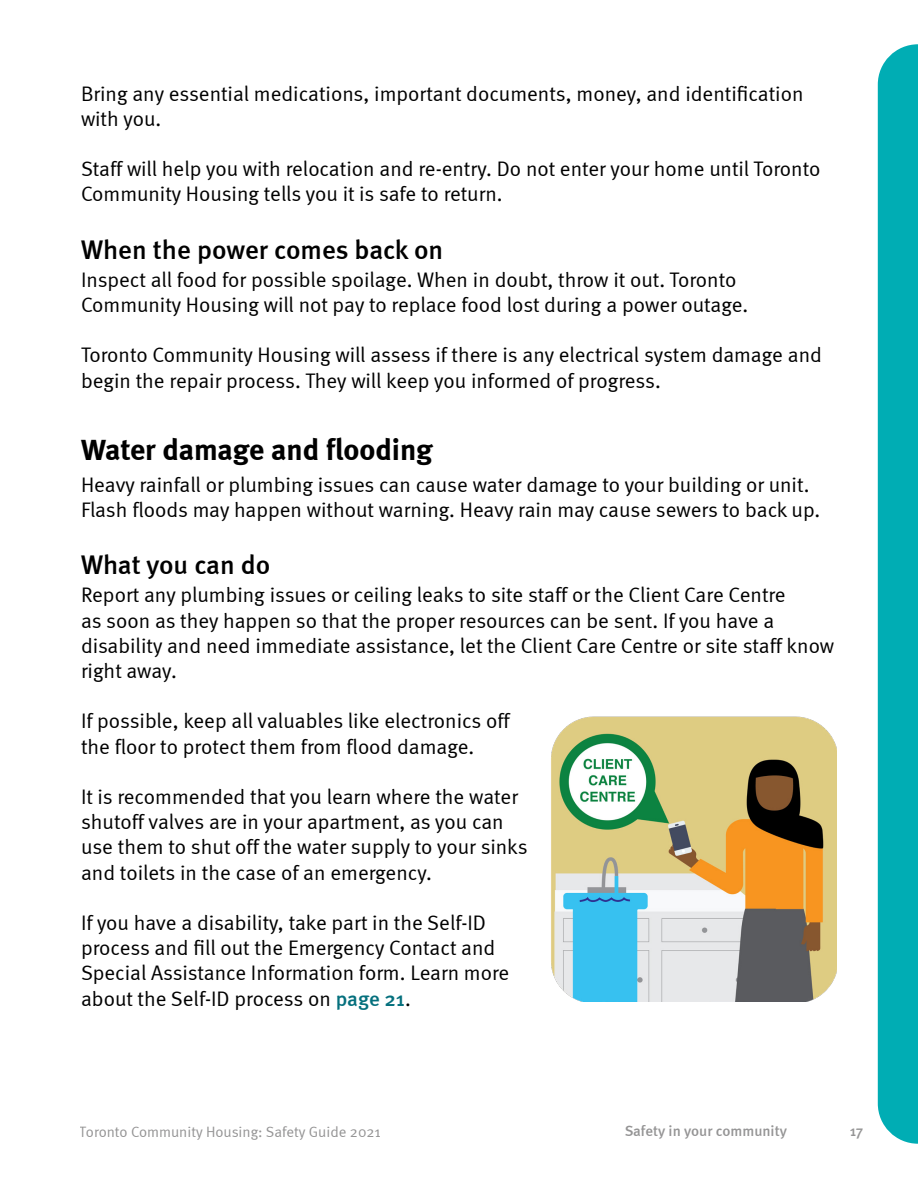
<style>
.page{position:relative;width:918px;height:1188px;background:#fff}
.page>*{position:absolute;margin:0;border:0;box-sizing:border-box;transform-origin:0 0}
.H3_-_Paragraph_Heade{font:700 30px "Meta";color:#000}
.H4_-_Sub_Paragraph_T{font:500 27px "Meta";color:#000}
.Body_Copy{font:21px/25.2px "Meta Normal";color:#000}
.t1{font:15px "Meta Normal";color:#292829}
.t2{font:500 15px "Meta";color:#292829}
.s1{font-family:"Meta";font-weight:500;color:#05707d}
</style>
<div class="page">
<img style="left:551px;top:716px;width:286px;height:286px">
<div style="left:878px;top:44px;width:40px;height:1100px;background:#00adb4"></div>
<p class="Body_Copy" style="left:81px;top:80px;width:724px">Bring any essential medications, important documents, money, and identification with you.</p>
<p class="Body_Copy" style="left:81px;top:156px;width:741px">Staff will help you with relocation and re-entry. Do not enter your home until Toronto<br>Community Housing tells you it is safe to return.</p>
<h4 class="H4_-_Sub_Paragraph_T" style="left:81px;top:234px;width:364px">When the power comes back on</h4>
<p class="Body_Copy" style="left:81px;top:267px;width:669px">Inspect all food for possible spoilage. When in doubt, throw it out. Toronto<br>Community Housing will not pay to replace food lost during a power outage.</p>
<p class="Body_Copy" style="left:81px;top:342px;width:742px">Toronto Community Housing will assess if there is any electrical system damage and begin the repair process. They will keep you informed of progress.</p>
<h3 class="H3_-_Paragraph_Heade" style="left:81px;top:431px;width:353px">Water damage and flooding</h3>
<p class="Body_Copy" style="left:81px;top:471px;width:741px">Heavy rainfall or plumbing issues can cause water damage to your building or unit.<br>Flash floods may happen without warning. Heavy rain may cause sewers to back up.</p>
<h4 class="H4_-_Sub_Paragraph_T" style="left:81px;top:549px;width:191px">What you can do</h4>
<p class="Body_Copy" style="left:81px;top:582px;width:755px">Report any plumbing issues or ceiling leaks to site staff or the Client Care Centre<br>as soon as they happen so that the proper resources can be sent. If you have a disability and need immediate assistance, let the Client Care Centre or site staff know right away.</p>
<p class="Body_Copy" style="left:81px;top:708px;width:430px">If possible, keep all valuables like electronics off the floor to protect them from flood damage.</p>
<p class="Body_Copy" style="left:81px;top:784px;width:448px">It is recommended that you learn where the water shutoff valves are in your apartment, as you can use them to shut off the water supply to your sinks and toilets in the case of an emergency.</p>
<p class="Body_Copy" style="left:81px;top:910px;width:430px">If you have a disability, take part in the Self-ID process and fill out the Emergency Contact and Special Assistance Information form. Learn more about the Self-ID process on <span class="s1">page 21</span>.</p>
<p class="t1" style="left:80px;top:1123px;width:302px">Toronto Community Housing: Safety Guide 2021</p>
<p class="t2" style="left:624px;top:1122px;width:164px">Safety in your community</p>
<p class="t2" style="left:850px;top:1122px;width:15px">17</p>
</div>
